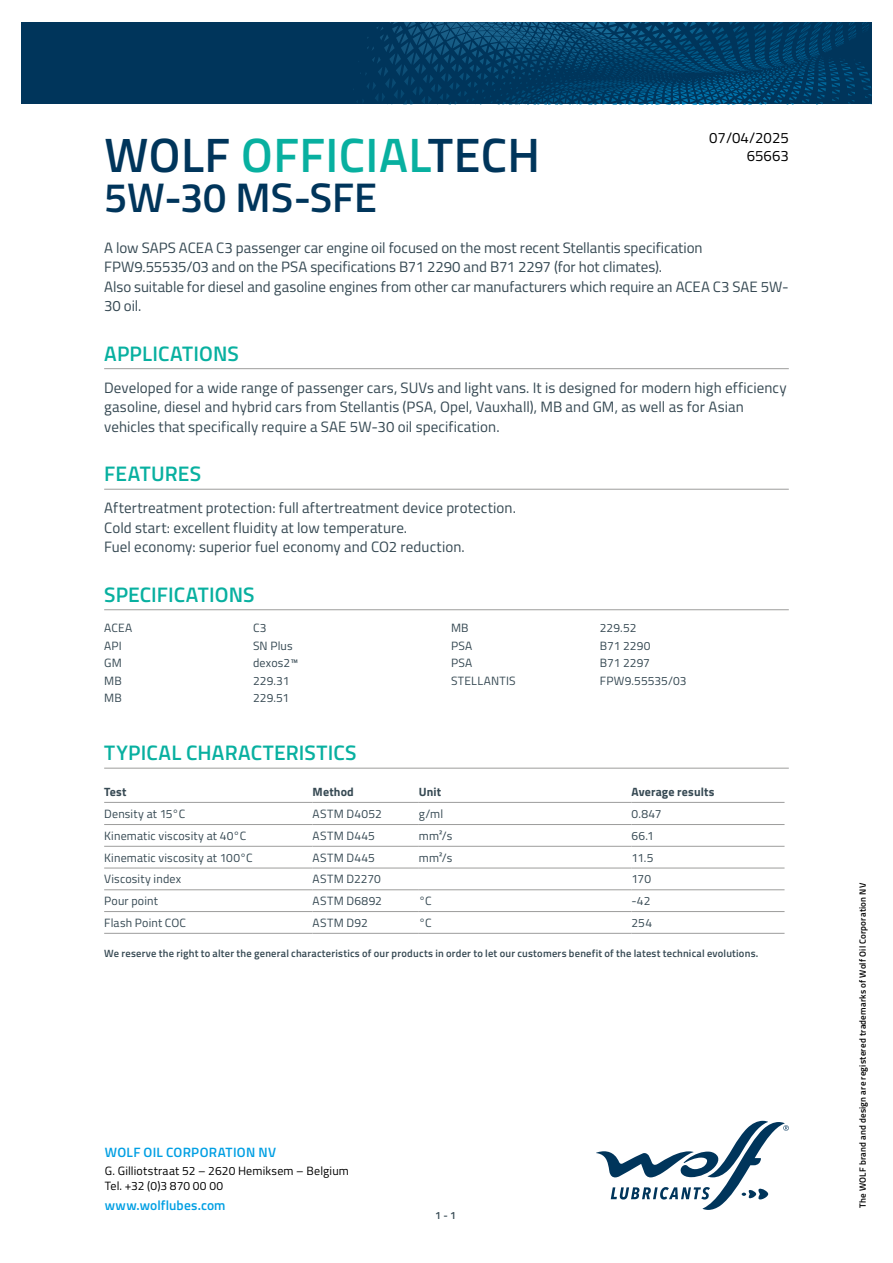
<style>
.page{position:relative;width:893px;height:1263px;background:#fff}
.page>*{position:absolute;margin:0;border:0;box-sizing:border-box;transform-origin:0 0}
.t1{font:600 48.3px "Titillium";letter-spacing:.01em;color:#00355b}
.t2{font:600 41.4px "Titillium";color:#00355b}
.t3{font:600 21px "Titillium";letter-spacing:.005em;color:#08b0a0}
.t4{font:15px/19.5px "Titillium";letter-spacing:.005em;color:#364953}
.t5{font:15px/18px "Titillium";color:#000;text-align:right}
.t6{font:600 13.5px "Titillium";letter-spacing:.015em;color:#009fe3}
.t7{font:12px "Titillium";letter-spacing:.015em;color:#364953}
.t8{font:12px/14.4px "Titillium";letter-spacing:.015em;color:#000}
.t9{font:700 12px "Titillium";letter-spacing:.015em;color:#364953}
.t10{font:600 10.5px "Titillium";letter-spacing:.02em;color:#364953}
.t11{font:600 9px "Titillium";letter-spacing:.025em;color:#000}
.s1{color:#08b0a0}
</style>
<div class="page">
<svg style="left:596px;top:1121px;width:193px;height:89px"></svg>
<svg style="left:21px;top:22px;width:851px;height:82px;background:#013b62"></svg>
<hr style="left:104px;top:368px;width:685px;height:1px;background:#9d9d9c">
<hr style="left:104px;top:489px;width:685px;height:1px;background:#9d9d9c">
<hr style="left:104px;top:609px;width:685px;height:1px;background:#9d9d9c">
<hr style="left:104px;top:768px;width:685px;height:1px;background:#9d9d9c">
<hr style="left:104px;top:802px;width:209px;height:1px;background:#9d9d9c">
<hr style="left:313px;top:802px;width:106px;height:1px;background:#9d9d9c">
<hr style="left:419px;top:802px;width:212px;height:1px;background:#9d9d9c">
<hr style="left:631px;top:802px;width:153px;height:1px;background:#9d9d9c">
<hr style="left:104px;top:824px;width:209px;height:1px;background:#9d9d9c">
<hr style="left:313px;top:824px;width:106px;height:1px;background:#9d9d9c">
<hr style="left:419px;top:824px;width:212px;height:1px;background:#9d9d9c">
<hr style="left:631px;top:824px;width:153px;height:1px;background:#9d9d9c">
<hr style="left:104px;top:846px;width:209px;height:1px;background:#9d9d9c">
<hr style="left:313px;top:846px;width:106px;height:1px;background:#9d9d9c">
<hr style="left:419px;top:846px;width:212px;height:1px;background:#9d9d9c">
<hr style="left:631px;top:846px;width:153px;height:1px;background:#9d9d9c">
<hr style="left:104px;top:868px;width:209px;height:1px;background:#9d9d9c">
<hr style="left:313px;top:868px;width:106px;height:1px;background:#9d9d9c">
<hr style="left:419px;top:868px;width:212px;height:1px;background:#9d9d9c">
<hr style="left:631px;top:868px;width:153px;height:1px;background:#9d9d9c">
<hr style="left:104px;top:889px;width:209px;height:1px;background:#9d9d9c">
<hr style="left:313px;top:889px;width:106px;height:1px;background:#9d9d9c">
<hr style="left:419px;top:889px;width:212px;height:1px;background:#9d9d9c">
<hr style="left:631px;top:889px;width:153px;height:1px;background:#9d9d9c">
<hr style="left:104px;top:911px;width:209px;height:1px;background:#9d9d9c">
<hr style="left:313px;top:911px;width:106px;height:1px;background:#9d9d9c">
<hr style="left:419px;top:911px;width:212px;height:1px;background:#9d9d9c">
<hr style="left:631px;top:911px;width:153px;height:1px;background:#9d9d9c">
<hr style="left:104px;top:933px;width:209px;height:1px;background:#9d9d9c">
<hr style="left:313px;top:933px;width:106px;height:1px;background:#9d9d9c">
<hr style="left:419px;top:933px;width:212px;height:1px;background:#9d9d9c">
<hr style="left:631px;top:933px;width:153px;height:1px;background:#9d9d9c">
<p class="t5" style="left:709px;top:128px;width:81px">07/04/2025<br>65663</p>
<h1 class="t1" style="left:104px;top:118px;width:437px">WOLF <span class="s1">OFFICIAL</span>TECH</h1>
<h2 class="t2" style="left:104px;top:166px;width:274px">5W-30 MS-SFE</h2>
<p class="t4" style="left:104px;top:237px;width:686px">A low SAPS ACEA C3 passenger car engine oil focused on the most recent Stellantis specification FPW9.55535/03 and on the PSA specifications B71 2290 and B71 2297 (for hot climates).<br>Also suitable for diesel and gasoline engines from other car manufacturers which require an ACEA C3 SAE 5W-30 oil.</p>
<h3 class="t3" style="left:104px;top:337px;width:136px">APPLICATIONS</h3>
<p class="t4" style="left:104px;top:377px;width:684px">Developed for a wide range of passenger cars, SUVs and light vans. It is designed for modern high efficiency gasoline, diesel and hybrid cars from Stellantis (PSA, Opel, Vauxhall), MB and GM, as well as for Asian vehicles that specifically require a SAE 5W-30 oil specification.</p>
<h3 class="t3" style="left:104px;top:458px;width:98px">FEATURES</h3>
<p class="t4" style="left:104px;top:498px;width:413px">Aftertreatment protection: full aftertreatment device protection.<br>Cold start: excellent fluidity at low temperature.<br>Fuel economy: superior fuel economy and CO2 reduction.</p>
<h3 class="t3" style="left:104px;top:578px;width:152px">SPECIFICATIONS</h3>
<p class="t7" style="left:104px;top:619px;width:30px">ACEA</p>
<p class="t7" style="left:253px;top:619px;width:15px">C3</p>
<p class="t7" style="left:104px;top:637px;width:19px">API</p>
<p class="t7" style="left:253px;top:637px;width:41px">SN Plus</p>
<p class="t7" style="left:104px;top:654px;width:19px">GM</p>
<p class="t7" style="left:253px;top:654px;width:47px">dexos2™</p>
<p class="t7" style="left:104px;top:672px;width:19px">MB</p>
<p class="t7" style="left:253px;top:672px;width:38px">229.31</p>
<p class="t7" style="left:104px;top:689px;width:19px">MB</p>
<p class="t7" style="left:253px;top:689px;width:38px">229.51</p>
<p class="t7" style="left:451px;top:619px;width:19px">MB</p>
<p class="t7" style="left:600px;top:619px;width:38px">229.52</p>
<p class="t7" style="left:451px;top:637px;width:23px">PSA</p>
<p class="t7" style="left:600px;top:637px;width:52px">B71 2290</p>
<p class="t7" style="left:451px;top:654px;width:23px">PSA</p>
<p class="t7" style="left:600px;top:654px;width:52px">B71 2297</p>
<p class="t7" style="left:451px;top:672px;width:66px">STELLANTIS</p>
<p class="t7" style="left:600px;top:672px;width:88px">FPW9.55535/03</p>
<h3 class="t3" style="left:104px;top:737px;width:254px">TYPICAL CHARACTERISTICS</h3>
<p class="t9" style="left:104px;top:783px;width:24px">Test</p>
<p class="t9" style="left:313px;top:783px;width:43px">Method</p>
<p class="t9" style="left:419px;top:783px;width:24px">Unit</p>
<p class="t9" style="left:631px;top:783px;width:84px">Average results</p>
<p class="t7" style="left:104px;top:805px;width:83px">Density at 15°C</p>
<p class="t7" style="left:313px;top:805px;width:71px">ASTM D4052</p>
<p class="t7" style="left:419px;top:805px;width:26px">g/ml</p>
<p class="t7" style="left:631px;top:805px;width:31px">0.847</p>
<p class="t7" style="left:104px;top:827px;width:144px">Kinematic viscosity at 40°C</p>
<p class="t7" style="left:313px;top:827px;width:64px">ASTM D445</p>
<p class="t7" style="left:419px;top:827px;width:35px">mm²/s</p>
<p class="t7" style="left:631px;top:827px;width:24px">66.1</p>
<p class="t7" style="left:104px;top:849px;width:150px">Kinematic viscosity at 100°C</p>
<p class="t7" style="left:313px;top:849px;width:64px">ASTM D445</p>
<p class="t7" style="left:419px;top:849px;width:35px">mm²/s</p>
<p class="t7" style="left:631px;top:849px;width:23px">11.5</p>
<p class="t7" style="left:104px;top:870px;width:79px">Viscosity index</p>
<p class="t7" style="left:313px;top:870px;width:70px">ASTM D2270</p>
<p class="t7" style="left:631px;top:870px;width:21px">170</p>
<p class="t7" style="left:104px;top:892px;width:55px">Pour point</p>
<p class="t7" style="left:313px;top:892px;width:71px">ASTM D6892</p>
<p class="t7" style="left:419px;top:892px;width:14px">°C</p>
<p class="t7" style="left:631px;top:892px;width:20px">-42</p>
<p class="t7" style="left:104px;top:914px;width:83px">Flash Point COC</p>
<p class="t7" style="left:313px;top:914px;width:57px">ASTM D92</p>
<p class="t7" style="left:419px;top:914px;width:14px">°C</p>
<p class="t7" style="left:631px;top:914px;width:22px">254</p>
<p class="t10" style="left:104px;top:946px;width:656px">We reserve the right to alter the general characteristics of our products in order to let our customers benefit of the latest technical evolutions.</p>
<p class="t6" style="left:105px;top:1142px;width:173px">WOLF OIL CORPORATION NV</p>
<p class="t8" style="left:105px;top:1163px;width:246px">G. Gilliotstraat 52 – 2620 Hemiksem – Belgium<br>Tel. +32 (0)3 870 00 00</p>
<p class="t6" style="left:105px;top:1195px;width:122px">www.wolflubes.com</p>
<p class="t10" style="left:435px;top:1207px;width:22px">1 - 1</p>
<p class="t11" style="left:856px;top:1208px;width:326px;rotate:-90deg">The WOLF brand and design are registered trademarks of Wolf Oil Corporation NV</p>
</div>
